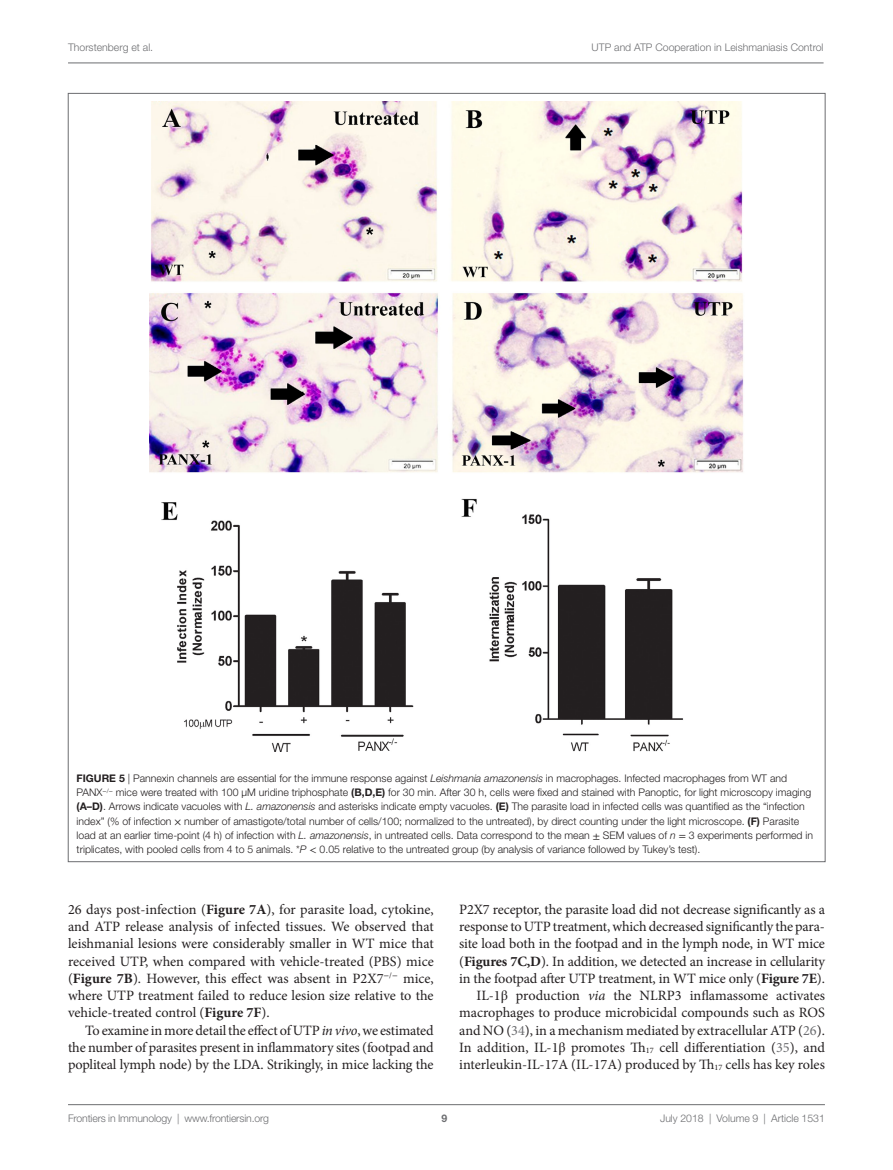
<style>
.page{position:relative;width:893px;height:1170px;background:#fff}
.page>*{position:absolute;margin:0;border:0;box-sizing:border-box;transform-origin:0 0}
.t1{font:14.25px/17.2px "Minion Pro";letter-spacing:-.005em;color:#231f20;text-align:justify}
.t2{font:300 10.5px/14.2px "Helvetica Neue LT Std";color:#231f20}
.t3{font:300 10.5px "Helvetica Neue LT Std";color:#6c6d70}
.t4{font:700 10.5px "Helvetica Neue LT Std";color:#6c6d70}
.s1{font-weight:700}
.s2{font-style:italic}
.s3{font-family:"STIX General";font-weight:400}
.s4{font-family:"STIX General"}
.s5{color:#6c6d70}
</style>
<div class="page">
<img style="left:149px;top:102px;width:595px;height:649px">
<hr style="left:68px;top:1104px;width:757px;height:1px;background:#6c6d70">
<hr style="left:68px;top:63px;width:755px;height:1px;background:#6c6d70">
<p class="t3" style="left:68px;top:41px;width:87px">Thorstenberg et al.</p>
<p class="t3" style="left:592px;top:41px;width:233px">UTP and ATP Cooperation in Leishmaniasis Control</p>
<p class="t2" style="left:77px;top:770px;width:738px"><span class="s1">FIGURE 5</span> | Pannexin channels are essential for the immune response against <span class="s2">Leishmania amazonensis</span> in macrophages. Infected macrophages from WT and PANX<sup>−</sup><sup>/</sup><sup>−</sup> mice were treated with 100 µM uridine triphosphate <span class="s1">(B,D,E)</span> for 30 min. After 30 h, cells were fixed and stained with Panoptic, for light microscopy imaging <span class="s1">(A–D)</span>. Arrows indicate vacuoles with <span class="s2">L. amazonensis</span> and asterisks indicate empty vacuoles. <span class="s1">(E)</span> The parasite load in infected cells was quantified as the “infection index” (% of infection <span class="s3">×</span> number of amastigote/total number of cells/100; normalized to the untreated), by direct counting under the light microscope. <span class="s1">(F)</span> Parasite load at an earlier time-point (4 h) of infection with <span class="s2">L. amazonensis</span>, in untreated cells. Data correspond to the mean <span class="s3">±</span> SEM values of <span class="s2">n</span> <span class="s3">=</span> 3 experiments performed in triplicates, with pooled cells from 4 to 5 animals. *<span class="s2">P</span> <span class="s3">&lt;</span> 0.05 relative to the untreated group (by analysis of variance followed by Tukey’s test).</p>
<p class="t1" style="left:68px;top:900px;width:367px">26 days post-infection (<span class="s1">Figure 7A</span>), for parasite load, cytokine, and ATP release analysis of infected tissues. We observed that leishmanial lesions were considerably smaller in WT mice that received UTP, when compared with vehicle-treated (PBS) mice (<span class="s1">Figure 7B</span>). However, this effect was absent in P2X7<sup>−</sup><sup>/</sup><sup>−</sup> mice, where UTP treatment failed to reduce lesion size relative to the vehicle-treated control (<span class="s1">Figure 7F</span>).</p>
<p class="t1" style="left:68px;top:1021px;width:367px;text-indent:17px">To examine in more detail the effect of UTP <span class="s2">in vivo</span>, we estimated the number of parasites present in inflammatory sites (footpad and popliteal lymph node) by the LDA. Strikingly, in mice lacking the</p>
<p class="t1" style="left:459px;top:900px;width:367px;text-align:right">P2X7 receptor, the parasite load did not decrease significantly as a response to UTP treatment, which decreased significantly the para&shy;site load both in the footpad and in the lymph node, in WT mice (<span class="s1">Figures 7C,D</span>). In addition, we detected an increase in cellularity in the footpad after UTP treatment, in WT mice only (<span class="s1">Figure 7E</span>).<br>IL-1<span class="s4">β</span> production <span class="s2">via</span> the NLRP3 inflamassome activates macrophages to produce microbicidal compounds such as ROS and NO (<span class="s5">34</span>), in a mechanism mediated by extracellular ATP (<span class="s5">26</span>).<br>In addition, IL-1<span class="s4">β</span> promotes Th<sub>17</sub> cell differentiation (<span class="s5">35</span>), and interleukin-IL-17A (IL-17A) produced by Th<sub>17</sub> cells has key roles</p>
<p class="t3" style="left:68px;top:1111px;width:203px">Frontiers in Immunology | www.frontiersin.org</p>
<p class="t3" style="left:660px;top:1111px;width:166px">July 2018 | Volume 9 | Article 1531</p>
<p class="t4" style="left:441px;top:1111px;width:7px">9</p>
</div>
